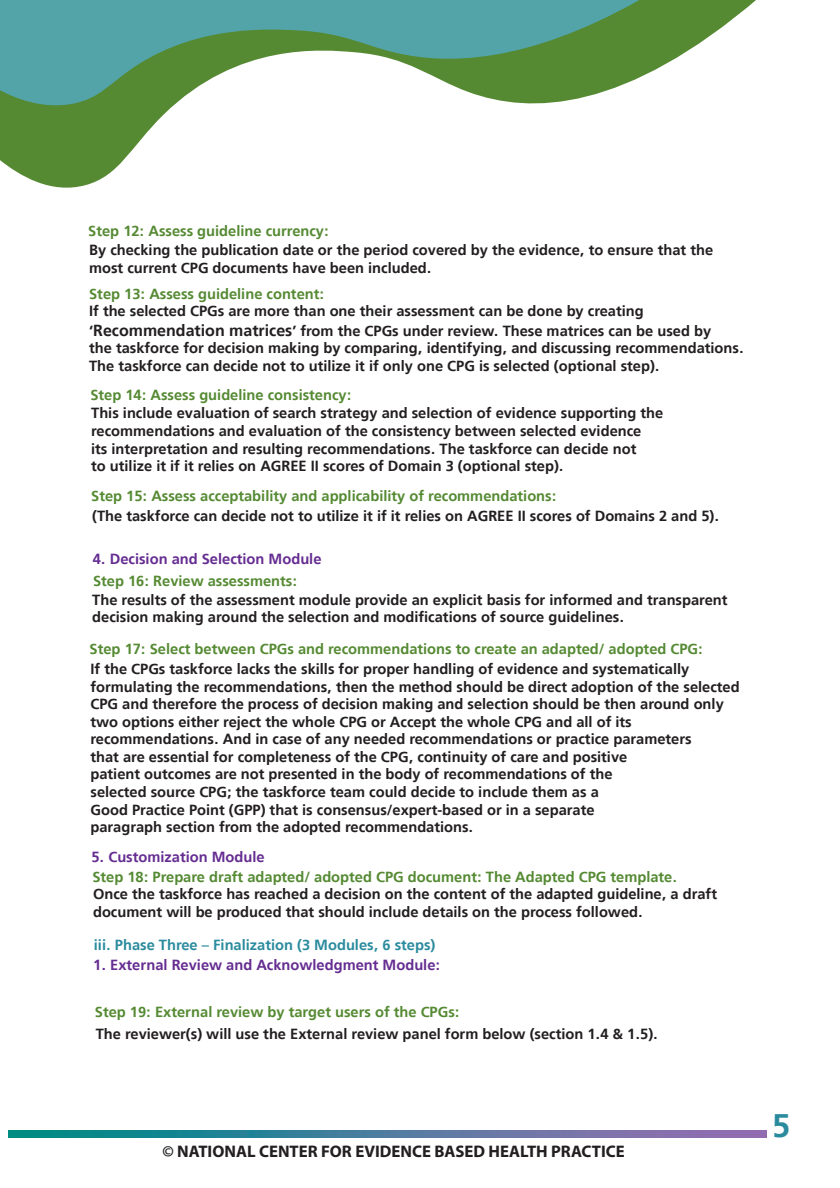
<style>
.page{position:relative;width:840px;height:1188px;background:#fff}
.page>*{position:absolute;margin:0;border:0;box-sizing:border-box;transform-origin:0 0}
.t1{font:700 32.4px "Frutiger LT Arabic 65";color:#2b8b9e}
.t2{font:700 16.8px "Myriad Pro";color:#231f20}
.t3{font:700 14.8px/17.6px "Frutiger LT Arabic 65";color:#231f20}
.t4{font:700 14.8px "Frutiger LT Arabic 65";color:#558a33}
.t5{font:700 14.8px "Frutiger LT Arabic 65";color:#652d91}
.t6{font:700 14.8px "Frutiger LT Arabic 65";color:#2b8b9e}
.s1{font-size:16px}
</style>
<div class="page">
<svg style="left:9px;top:1131px;width:757px;height:7px;background:#4b7c9d"></svg>
<svg style="left:0;top:0;width:756px;height:188px"></svg>
<svg style="left:0;top:0;width:640px;height:109px;fill:#55a4a9"></svg>
<p class="t4" style="left:88px;top:218px;width:242px">Step 12: Assess guideline currency:</p>
<p class="t3" style="left:89px;top:241px;width:626px">By checking the publication date or the period covered by the evidence, to ensure that the most current CPG documents have been included.</p>
<p class="t4" style="left:89px;top:282px;width:237px">Step 13: Assess guideline content:</p>
<p class="t3" style="left:89px;top:302px;width:623px;line-height:19.2px">If the selected CPGs are more than one their assessment can be done by creating ‘<span class="s1">Recommendation matrices</span>’ from the CPGs under review. These matrices can be used by</p>
<p class="t3" style="left:89px;top:339px;width:656px">the taskforce for decision making by comparing, identifying, and discussing recommendations.<br>The taskforce can decide not to utilize it if only one CPG is selected (optional step).</p>
<p class="t4" style="left:90px;top:383px;width:263px">Step 14: Assess guideline consistency:</p>
<p class="t3" style="left:91px;top:404px;width:574px">This include evaluation of search strategy and selection of evidence supporting the recommendations and evaluation of the consistency between selected evidence<br>its interpretation and resulting recommendations. The taskforce can decide not<br>to utilize it if it relies on AGREE II scores of Domain 3 (optional step).</p>
<p class="t4" style="left:91px;top:484px;width:467px">Step 15: Assess acceptability and applicability of recommendations:</p>
<p class="t3" style="left:92px;top:507px;width:628px">(The taskforce can decide not to utilize it if it relies on AGREE II scores of Domains 2 and 5).</p>
<p class="t5" style="left:93px;top:546px;width:230px">4. Decision and Selection Module</p>
<p class="t4" style="left:93px;top:569px;width:206px">Step 16: Review assessments:</p>
<p class="t3" style="left:92px;top:591px;width:637px">The results of the assessment module provide an explicit basis for informed and transparent decision making around the selection and modifications of source guidelines.</p>
<p class="t4" style="left:90px;top:637px;width:615px">Step 17: Select between CPGs and recommendations to create an adapted/ adopted CPG:</p>
<p class="t3" style="left:91px;top:660px;width:651px">If the CPGs taskforce lacks the skills for proper handling of evidence and systematically formulating the recommendations, then the method should be direct adoption of the selected CPG and therefore the process of decision making and selection should be then around only two options either reject the whole CPG or Accept the whole CPG and all of its recommendations. And in case of any needed recommendations or practice parameters<br>that are essential for completeness of the CPG, continuity of care and positive<br>patient outcomes are not presented in the body of recommendations of the<br>selected source CPG; the taskforce team could decide to include them as a<br>Good Practice Point (GPP) that is consensus/expert-based or in a separate<br>paragraph section from the adopted recommendations.</p>
<p class="t5" style="left:91px;top:845px;width:175px">5. Customization Module</p>
<p class="t4" style="left:92px;top:865px;width:586px">Step 18: Prepare draft adapted/ adopted CPG document: The Adapted CPG template.</p>
<p class="t3" style="left:93px;top:885px;width:625px">Once the taskforce has reached a decision on the content of the adapted guideline, a draft document will be produced that should include details on the process followed.</p>
<p class="t6" style="left:94px;top:933px;width:343px">iii. Phase Three – Finalization (3 Modules, 6 steps)</p>
<p class="t5" style="left:93px;top:953px;width:348px">1. External Review and Acknowledgment Module:</p>
<p class="t4" style="left:95px;top:999px;width:366px">Step 19: External review by target users of the CPGs:</p>
<p class="t3" style="left:96px;top:1025px;width:564px">The reviewer(s) will use the External review panel form below (section 1.4 &amp; 1.5).</p>
<p class="t2" style="left:162px;top:1140px;width:464px">© NATIONAL CENTER FOR EVIDENCE BASED HEALTH PRACTICE</p>
<h1 class="t1" style="left:772px;top:1099px;width:20px">5</h1>
</div>
